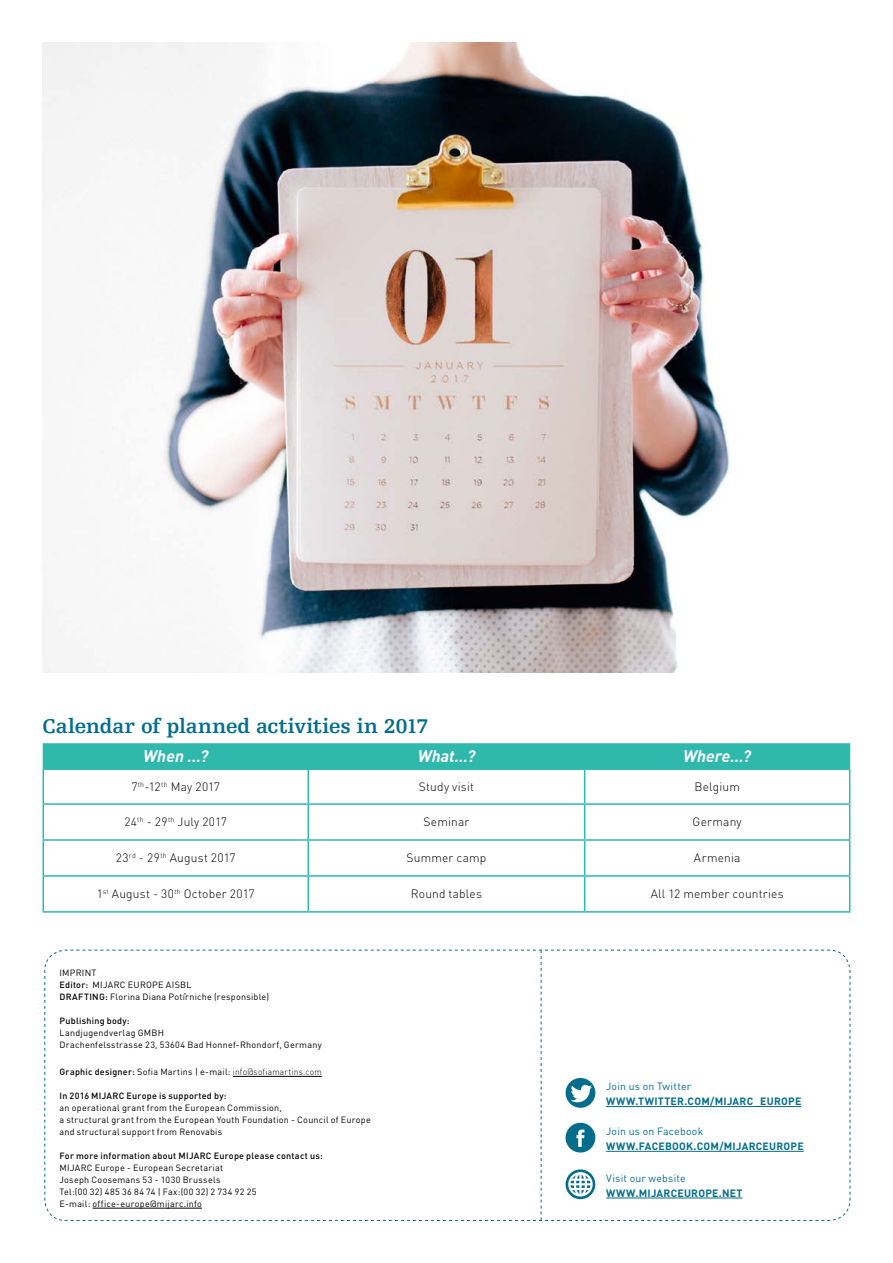
<style>
.page{position:relative;width:893px;height:1263px;background:#fff}
.page>*{position:absolute;margin:0;border:0;box-sizing:border-box;transform-origin:0 0}
.t1{font:700 21px "Egyptienne FLT Std";letter-spacing:-.005em;color:#046d8b}
.t2{font:italic 700 16.5px "DIN";letter-spacing:.005em;color:#fff}
.t3{font:300 12px "DIN";letter-spacing:.015em;color:#000}
.t4{font:700 10.5px "DIN";letter-spacing:.02em;color:#046d8b}
.t5{font:10.5px "DIN";letter-spacing:.02em;color:#046d8b}
.t6{font:9px/12px "DIN";letter-spacing:.03em;color:#000}
.t7{font:500 9px "DIN";letter-spacing:.03em;color:#000}
.t8{font:300 9px "DIN";letter-spacing:.025em;color:#000;scale:.93 1}
.s1{font-weight:500}
.s2{font-weight:400}
</style>
<div class="page">
<img style="left:43px;top:43px;width:687px;height:630px">
<svg style="left:44px;top:949px;width:807px;height:272px"></svg>
<hr style="left:233px;top:1076px;width:89px;height:1px;background:#000">
<hr style="left:93px;top:1208px;width:109px;height:1px;background:#000">
<hr style="left:606px;top:1197px;width:137px;height:1px;background:#046d8b">
<hr style="left:606px;top:1151px;width:198px;height:1px;background:#046d8b">
<hr style="left:43px;top:743px;width:265px;height:1px;background:#2fb8ac">
<hr style="left:43px;top:805px;width:1px;height:34px;background:#2fb8ac">
<hr style="left:43px;top:877px;width:1px;height:34px;background:#2fb8ac">
<hr style="left:43px;top:911px;width:265px;height:2px;background:#2fb8ac">
<hr style="left:308px;top:743px;width:277px;height:1px;background:#2fb8ac">
<hr style="left:308px;top:770px;width:1px;height:33px;background:#2fb8ac">
<hr style="left:308px;top:805px;width:1px;height:34px;background:#2fb8ac">
<hr style="left:308px;top:841px;width:1px;height:34px;background:#2fb8ac">
<hr style="left:308px;top:877px;width:1px;height:34px;background:#2fb8ac">
<hr style="left:308px;top:911px;width:277px;height:2px;background:#2fb8ac">
<hr style="left:585px;top:743px;width:265px;height:1px;background:#2fb8ac">
<div style="left:43px;top:744px;width:807px;height:25px;background:#2fb8ac"></div>
<hr style="left:584px;top:770px;width:1px;height:33px;background:#2fb8ac">
<hr style="left:584px;top:805px;width:1px;height:34px;background:#2fb8ac">
<hr style="left:849px;top:805px;width:1px;height:34px;background:#2fb8ac">
<hr style="left:584px;top:841px;width:1px;height:34px;background:#2fb8ac">
<hr style="left:584px;top:877px;width:1px;height:34px;background:#2fb8ac">
<hr style="left:849px;top:877px;width:1px;height:34px;background:#2fb8ac">
<hr style="left:585px;top:911px;width:265px;height:2px;background:#2fb8ac">
<hr style="left:43px;top:769px;width:265px;height:1px;background:#2fb8ac">
<hr style="left:308px;top:769px;width:277px;height:1px;background:#2fb8ac">
<hr style="left:585px;top:769px;width:265px;height:1px;background:#2fb8ac">
<hr style="left:43px;top:770px;width:1px;height:33px;background:#2fb8ac">
<hr style="left:849px;top:770px;width:1px;height:33px;background:#2fb8ac">
<hr style="left:43px;top:803px;width:265px;height:2px;background:#2fb8ac">
<hr style="left:308px;top:803px;width:277px;height:2px;background:#2fb8ac">
<hr style="left:585px;top:803px;width:265px;height:2px;background:#2fb8ac">
<hr style="left:43px;top:839px;width:265px;height:2px;background:#2fb8ac">
<hr style="left:43px;top:841px;width:1px;height:34px;background:#2fb8ac">
<hr style="left:308px;top:839px;width:277px;height:2px;background:#2fb8ac">
<hr style="left:585px;top:839px;width:265px;height:2px;background:#2fb8ac">
<hr style="left:849px;top:841px;width:1px;height:34px;background:#2fb8ac">
<hr style="left:43px;top:875px;width:265px;height:2px;background:#2fb8ac">
<hr style="left:308px;top:875px;width:277px;height:2px;background:#2fb8ac">
<hr style="left:585px;top:875px;width:265px;height:2px;background:#2fb8ac">
<hr style="left:606px;top:1106px;width:195px;height:1px;background:#046d8b">
<h1 class="t1" style="left:42px;top:714px;width:388px">Calendar of planned activities in 2017</h1>
<h2 class="t2" style="left:143px;top:746px;width:66px">When …?</h2>
<h2 class="t2" style="left:418px;top:746px;width:59px">What…?</h2>
<h2 class="t2" style="left:683px;top:746px;width:69px">Where…?</h2>
<h3 class="t3" style="left:131px;top:779px;width:90px">7<sup>th</sup>-12<sup>th</sup> May 2017</h3>
<h3 class="t3" style="left:419px;top:779px;width:57px">Study visit</h3>
<h3 class="t3" style="left:694px;top:779px;width:47px">Belgium</h3>
<h3 class="t3" style="left:124px;top:815px;width:104px">24<sup>th</sup> - 29<sup>th</sup> July 2017</h3>
<h3 class="t3" style="left:424px;top:815px;width:47px">Seminar</h3>
<h3 class="t3" style="left:693px;top:815px;width:51px">Germany</h3>
<h3 class="t3" style="left:116px;top:850px;width:121px">23<sup>rd</sup> - 29<sup>th</sup> August 2017</h3>
<h3 class="t3" style="left:406px;top:850px;width:81px">Summer camp</h3>
<h3 class="t3" style="left:694px;top:850px;width:48px">Armenia</h3>
<h3 class="t3" style="left:97px;top:886px;width:159px">1<sup>st</sup> August - 30<sup>th</sup> October 2017</h3>
<h3 class="t3" style="left:411px;top:886px;width:73px">Round tables</h3>
<h3 class="t3" style="left:651px;top:886px;width:135px">All 12 member countries</h3>
<p class="t6" style="left:60px;top:966px;width:211px">IMPRINT<br><span class="s1">Editor:</span> MIJARC EUROPE AISBL<br><span class="s1">DRAFTING:</span> Florina Diana Potîrniche (responsible)</p>
<p class="t7" style="left:60px;top:1015px;width:72px">Publishing body:</p>
<p class="t6" style="left:60px;top:1026px;width:264px">Landjugendverlag GMBH<br>Drachenfelsstrasse 23, 53604 Bad Honnef-Rhondorf, Germany</p>
<p class="t8" style="left:60px;top:1066px;width:284px"><span class="s1">Graphic designer:</span> <span class="s2">Sofia Martins | e-mail:</span> info@sofiamartins.com</p>
<p class="t7" style="left:60px;top:1090px;width:168px">In 2016 MIJARC Europe is supported by:</p>
<p class="t6" style="left:60px;top:1101px;width:313px">an operational grant from the European Commission,<br>a structural grant from the European Youth Foundation - Council of Europe and structural support from Renovabis</p>
<p class="t7" style="left:60px;top:1150px;width:265px">For more information about MIJARC Europe please contact us:</p>
<p class="t6" style="left:60px;top:1161px;width:198px">MIJARC Europe - European Secretariat<br>Joseph Coosemans 53 - 1030 Brussels<br>Tel:(00 32) 485 36 84 74 | Fax:(00 32) 2 734 92 25<br>E-mail: office-europe@mijarc.info</p>
<p class="t5" style="left:606px;top:1080px;width:87px">Join us on Twitter</p>
<p class="t4" style="left:606px;top:1094px;width:197px">WWW.TWITTER.COM/MIJARC_EUROPE</p>
<p class="t5" style="left:606px;top:1124px;width:99px">Join us on Facebook</p>
<p class="t4" style="left:606px;top:1139px;width:199px">WWW.FACEBOOK.COM/MIJARCEUROPE</p>
<p class="t5" style="left:606px;top:1171px;width:81px">Visit our website</p>
<p class="t4" style="left:606px;top:1186px;width:138px">WWW.MIJARCEUROPE.NET</p>
</div>
